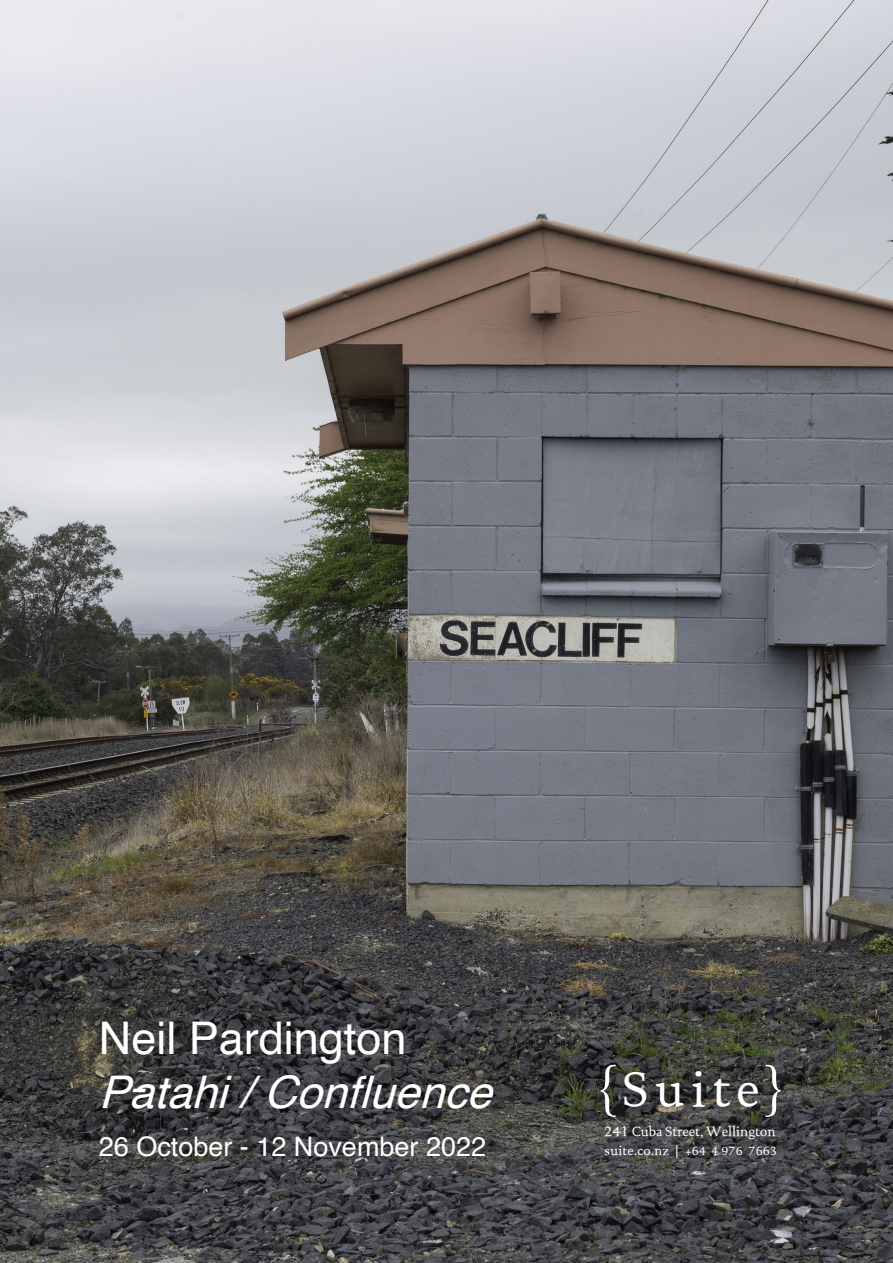
<style>
.page{position:relative;width:893px;height:1263px;background:#fff}
.page>*{position:absolute;margin:0;border:0;box-sizing:border-box;transform-origin:0 0}
.t1{font:49.65px "DTL Documenta T";letter-spacing:.13em;color:#fff}
.t2{font:italic 45px "Helvetica";color:#fff}
.t3{font:45px "Helvetica";color:#fff}
.t4{font:italic 45px "DTL Documenta T";color:#fff}
.t5{font:27px "Helvetica";color:#fff}
.t6{font:13.65px "DTL Documenta T";color:#fff}
.t7{font:13.2px "DTL Documenta T";letter-spacing:.025em;color:#fff}
.s1{font-size:52.05px}
.s2{font-size:11.85px}
</style>
<div class="page">
<img style="left:0;top:0;width:893px;height:1263px">
<h2 class="t3" style="left:99px;top:1004px;width:309px">Neil Pardington</h2>
<h2 class="t2" style="left:99px;top:1058px;width:414px">Patahi/Confluence</h2>
<h3 class="t5" style="left:99px;top:1125px;width:389px">26 October - 12 November 2022</h3>
<h2 class="t4" style="left:127px;top:1060px;width:34px">-</h2>
<h1 class="t1" style="left:599px;top:1060px;width:185px"><span class="s1">{</span>Suite<span class="s1">}</span></h1>
<p class="t6" style="left:605px;top:1123px;width:173px">241 Cuba Street, Wellington</p>
<p class="t7" style="left:605px;top:1143px;width:174px">suite.co.nz | <span class="s2">+64 4 976 7663</span></p>
</div>
